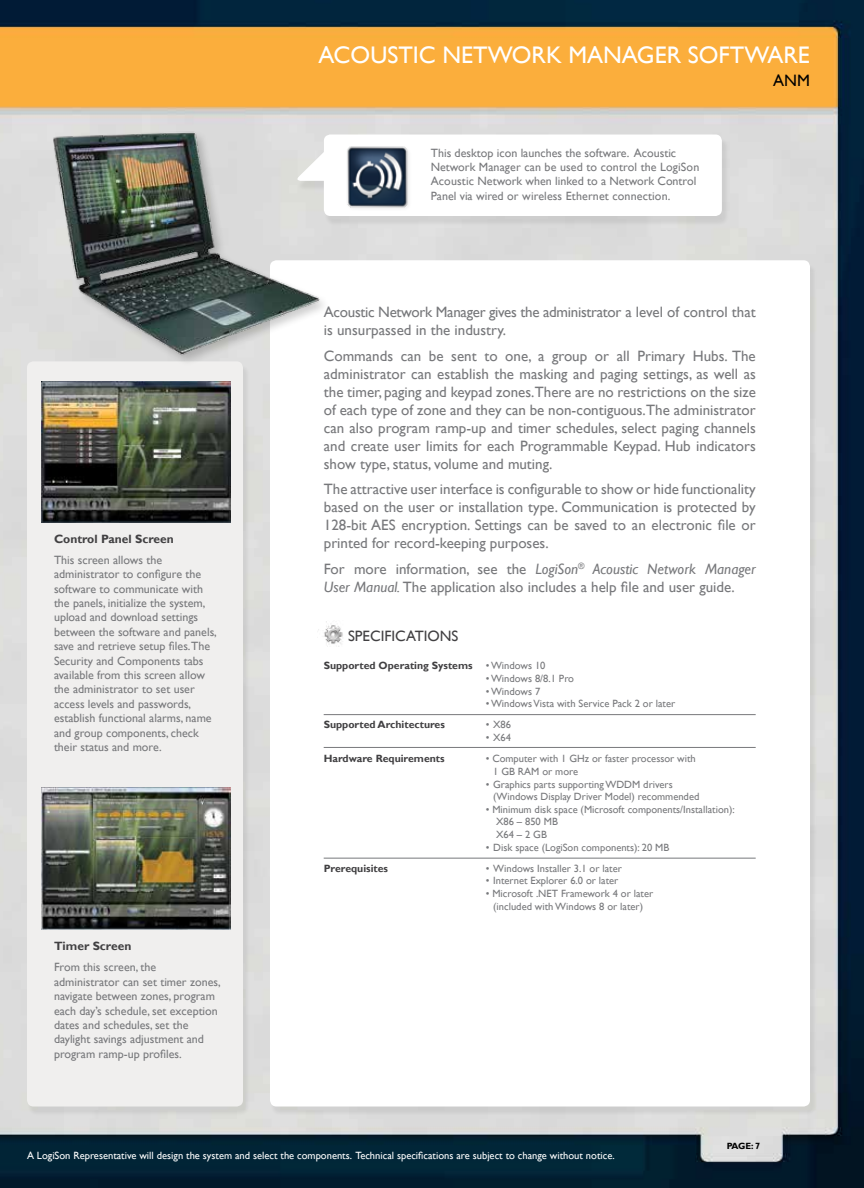
<style>
.page{position:relative;width:864px;height:1188px;background:#fff}
.page>*{position:absolute;margin:0;border:0;box-sizing:border-box;transform-origin:0 0}
.t1{font:24px "Gill Sans";color:#fff}
.t2{font:16.5px "Gill Sans";color:#000}
.t3{font:15px/18px "Gill Sans";color:#77787b;text-align:justify}
.t4{font:15px/18px "Gill Sans";letter-spacing:-.02em;color:#77787b}
.t5{font:15px "Gill Sans";color:#414042}
.t6{font:12px/14.4px "Gill Sans";color:#77787b}
.t7{font:700 12px "Gill Sans";color:#414042}
.t8{font:10.5px/12.6px "Gill Sans";color:#77787b}
.t9{font:10.5px "Gill Sans";color:#fff}
.t10{font:700 10.5px "Gill Sans";color:#414042}
.t11{font:700 9px "Gill Sans";color:#000}
.s1{font-style:italic}
.s2{font-weight:400;color:#77787b}
</style>
<div class="page">
<img style="left:0;top:0;width:864px;height:1188px">
<div style="left:324px;top:137px;width:405px;height:89px;background:#d1d1d1"></div>
<div style="left:324px;top:135px;width:398px;height:81px;background:#fff;border-radius:6px"></div>
<div style="left:270px;top:263px;width:547px;height:853px;background:#d1d1d1"></div>
<div style="left:270px;top:260px;width:540px;height:847px;background:#fff;border-radius:6px"></div>
<div style="left:27px;top:364px;width:223px;height:753px;background:#d1d2d1"></div>
<div style="left:27px;top:361px;width:216px;height:746px;background:#f0efee;border-radius:6px"></div>
<img style="left:347px;top:146px;width:62px;height:62px">
<div style="left:51px;top:130px;width:280px;height:237px;background:#000;opacity:.2"></div>
<img style="left:40px;top:123px;width:292px;height:239px">
<img style="left:42px;top:381px;width:188px;height:141px">
<img style="left:42px;top:788px;width:189px;height:142px">
<img style="left:318px;top:621px;width:25px;height:26px">
<hr style="left:324px;top:714px;width:432px;height:1px;background:#77787b">
<hr style="left:324px;top:747px;width:432px;height:1px;background:#77787b">
<hr style="left:324px;top:858px;width:432px;height:1px;background:#77787b">
<h1 class="t1" style="left:319px;top:41px;width:490px">ACOUSTIC NETWORK MANAGER SOFTWARE</h1>
<p class="t2" style="left:773px;top:71px;width:38px">ANM</p>
<p class="t7" style="left:54px;top:531px;width:121px">Control Panel Screen</p>
<p class="t6" style="left:54px;top:553px;width:164px">This screen allows the administrator to configure the software to communicate with the panels, initialize the system, upload and download settings between the software and panels, save and retrieve setup files.The<br>Security and Components tabs available from this screen allow the administrator to set user access levels and passwords, establish functional alarms, name and group components, check their status and more.</p>
<p class="t7" style="left:54px;top:939px;width:79px">Timer Screen</p>
<p class="t6" style="left:54px;top:960px;width:168px">From this screen, the administrator can set timer zones, navigate between zones, program each day’s schedule, set exception dates and schedules, set the daylight savings adjustment and program ramp-up profiles.</p>
<p class="t6" style="left:431px;top:146px;width:270px">This desktop icon launches the software. Acoustic Network Manager can be used to control the LogiSon Acoustic Network when linked to a Network Control Panel via wired or wireless Ethernet connection.</p>
<p class="t4" style="left:324px;top:303px;width:434px">Acoustic Network Manager gives the administrator a level of control that is unsurpassed in the industry.</p>
<p class="t3" style="left:324px;top:347px;width:434px">Commands can be sent to one, a group or all Primary Hubs. The administrator can establish the masking and paging settings, as well as the timer, paging and keypad zones. There are no restrictions on the size of each type of zone and they can be non-contiguous. The administrator can also program ramp-up and timer schedules, select paging channels and create user limits for each Programmable Keypad. Hub indicators show type, status, volume and muting.</p>
<p class="t3" style="left:324px;top:480px;width:434px">The attractive user interface is configurable to show or hide functionality based on the user or installation type. Communication is protected by 128-bit AES encryption. Settings can be saved to an electronic file or printed for record-keeping purposes.</p>
<p class="t3" style="left:324px;top:560px;width:434px">For more information, see the <span class="s1">LogiSon</span><sup>®</sup> <span class="s1">Acoustic Network Manager<br>User Manual.</span> The application also includes a help file and user guide.</p>
<p class="t5" style="left:348px;top:627px;width:112px">SPECIFICATIONS</p>
<p class="t10" style="left:324px;top:660px;width:223px">Supported Operating Systems <span class="s2">• Windows 10</span></p>
<p class="t8" style="left:486px;top:672px;width:90px">• Windows 8/8.1 Pro</p>
<p class="t8" style="left:486px;top:685px;width:56px">• Windows 7</p>
<p class="t8" style="left:486px;top:698px;width:191px">• Windows Vista with Service Pack 2 or later</p>
<p class="t10" style="left:324px;top:719px;width:123px">Supported Architectures</p>
<p class="t8" style="left:486px;top:719px;width:27px">• X86</p>
<p class="t8" style="left:486px;top:731px;width:27px">• X64</p>
<p class="t10" style="left:324px;top:752px;width:122px">Hardware Requirements</p>
<p class="t8" style="left:493px;top:753px;width:204px;text-indent:-8px">• Computer with 1 GHz or faster processor with<br>1 GB RAM or more</p>
<p class="t8" style="left:493px;top:778px;width:208px;text-indent:-7px">• Graphics parts supporting WDDM drivers (Windows Display Driver Model) recommended</p>
<p class="t8" style="left:496px;top:803px;width:240px;text-indent:-10px">• Minimum disk space (Microsoft components/Installation):<br>X86 – 850 MB<br>X64 – 2 GB</p>
<p class="t8" style="left:486px;top:841px;width:184px">• Disk space (LogiSon components): 20 MB</p>
<p class="t10" style="left:324px;top:862px;width:66px">Prerequisites</p>
<p class="t8" style="left:486px;top:862px;width:138px">• Windows Installer 3.1 or later</p>
<p class="t8" style="left:486px;top:875px;width:134px">• Internet Explorer 6.0 or later</p>
<p class="t8" style="left:486px;top:887px;width:169px;text-align:center">• Microsoft .NET Framework 4 or later (included with Windows 8 or later)</p>
<p class="t9" style="left:27px;top:1149px;width:589px">A LogiSon Representative will design the system and select the components. Technical specifications are subject to change without notice.</p>
<p class="t11" style="left:727px;top:1141px;width:35px">PAGE: 7</p>
</div>
